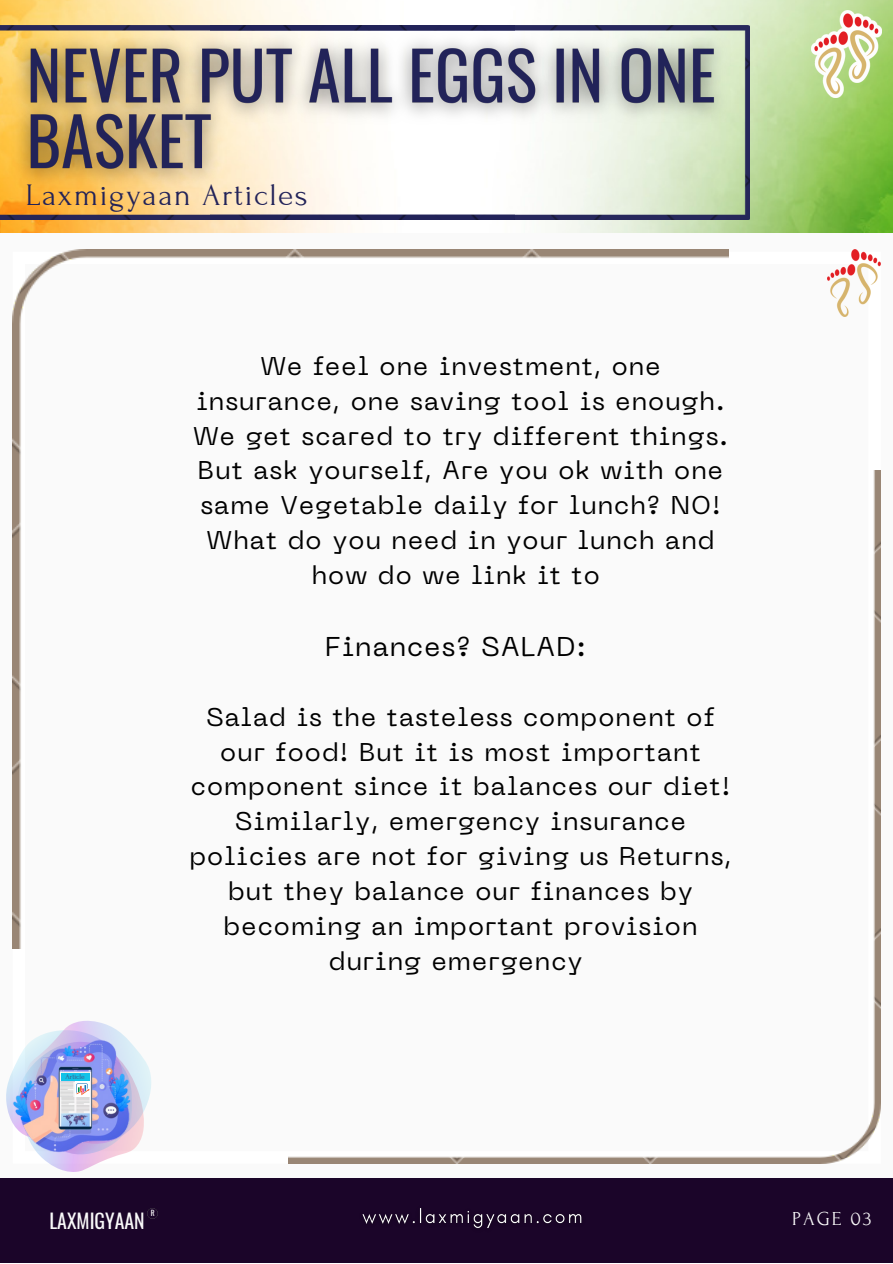
<style>
.page{position:relative;width:893px;height:1264px;background:#fff}
.page>*{position:absolute;margin:0;border:0;box-sizing:border-box;transform-origin:0 0}
.t1{font:31.2px "Forum";letter-spacing:.05em;color:#222359}
.t2{font:27px "PP Neue Machina";letter-spacing:.045em;color:#000}
.t3{font:25.5px/34.8px "PP Neue Machina";letter-spacing:.045em;color:#000;text-align:center}
.t4{font:19.8px "Oswald";color:#fafafa}
.t5{font:19.8px "Forum";letter-spacing:.1em;color:#fafafa}
.t6{font:7.5px "Oswald";color:#fff}
.t7{font:7.35px "Forum";color:#484978}
</style>
<div class="page">
<div style="left:0;top:0;width:892px;height:1262px;background:#fafafa"></div>
<img style="left:0;top:0;width:892px;height:233px">
<img style="left:514px;top:26px;width:235px;height:193px">
<div style="left:0;top:1177px;width:892px;height:85px;background:#1b0529"></div>
<img style="left:6px;top:1021px;width:145px;height:151px">
<img style="left:288px;top:470px;width:592px;height:693px">
<img style="left:13px;top:249px;width:715px;height:699px">
<img style="left:827px;top:249px;width:53px;height:68px">
<img style="left:811px;top:11px;width:70px;height:86px">
<svg style="left:147px;top:1208px;width:11px;height:10px"></svg>
<img style="left:4px;top:24px;width:737px;height:174px">
<img style="left:0;top:26px;width:514px;height:193px">
<img style="left:362px;top:1208px;width:220px;height:20px">
<p class="t1" style="left:26px;top:179px;width:283px">Laxmigyaan Articles</p>
<p class="t3" style="left:193px;top:351px;width:536px">We feel one investment, one insurance, one saving tool is enough.<br>We get scared to try different things.<br>But ask yourself, Are you ok with one same Vegetable daily for lunch? NO!<br>What do you need in your lunch and how do we link it to</p>
<p class="t2" style="left:325px;top:636px;width:262px">Finances? SALAD:</p>
<p class="t7" style="left:66px;top:1072px;width:21px">Article</p>
<p class="t3" style="left:189px;top:701px;width:543px">Salad is the tasteless component of our food! But it is most important component since it balances our diet!<br>Similarly, emergency insurance policies are not for giving us Returns, but they balance our finances by becoming an important provision during emergency</p>
<p class="t6" style="left:151px;top:1207px;width:5px">R</p>
<p class="t4" style="left:49px;top:1204px;width:97px">LAXMIGYAAN</p>
<p class="t5" style="left:792px;top:1208px;width:81px">PAGE 03</p>
</div>
